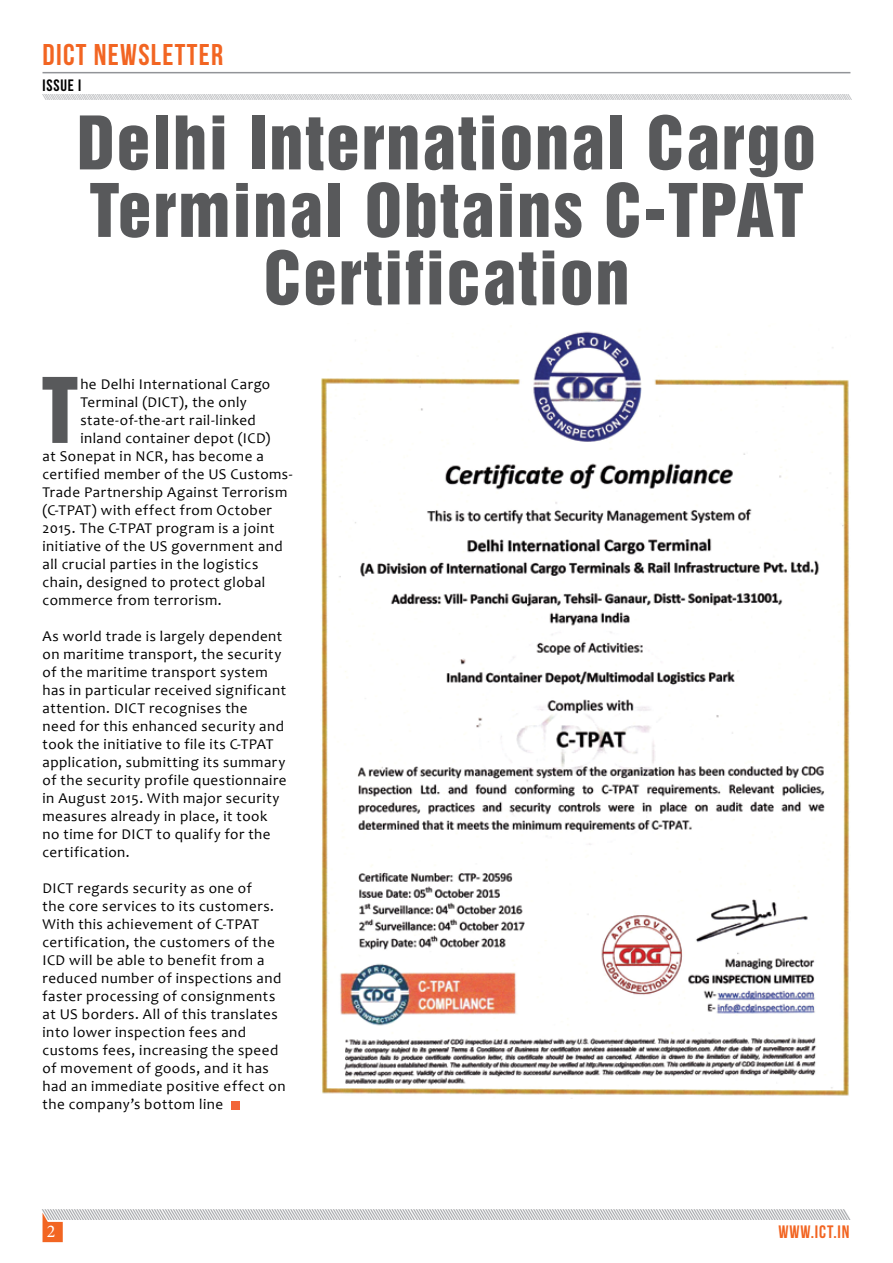
<style>
.page{position:relative;width:893px;height:1263px;background:#fff}
.page>*{position:absolute;margin:0;border:0;box-sizing:border-box;transform-origin:0 0}
.t1{font:82.65px "Helvetica Inserat";color:#58595b}
.t2{font:67.5px/67.5px "Helvetica Inserat";letter-spacing:.03em;color:#58595b;text-align:center}
.t3{font:30px "Bebas Neue";letter-spacing:.045em;color:#f26522}
.t4{font:18px "Bebas Neue";letter-spacing:.05em;color:#f26522}
.t5{font:18px "Minion Pro";color:#fff}
.t6{font:16.5px "Bebas Neue";letter-spacing:.05em;color:#000}
.t7{font:15px/18px "Candara";letter-spacing:.035em;color:#000}
</style>
<div class="page">
<hr style="left:43px;top:72px;width:807px;height:1px;background:#929498">
<div style="left:231px;top:1101px;width:8px;height:9px;background:#f26539"></div>
<img style="left:321px;top:331px;width:529px;height:765px">
<svg style="left:42px;top:1213px;width:21px;height:29px"></svg>
<h3 class="t3" style="left:43px;top:38px;width:182px">DICT NEWSLETTER</h3>
<p class="t6" style="left:43px;top:76px;width:40px">ISSUE I</p>
<h2 class="t2" style="left:77px;top:111px;width:740px">Delhi International Cargo<br>Terminal Obtains C-TPAT<br>Certification</h2>
<h1 class="t1" style="left:42px;top:361px;width:38px">T</h1>
<p class="t7" style="left:80px;top:375px;width:191px">he Delhi International Cargo</p>
<p class="t7" style="left:80px;top:393px;width:168px">Terminal (DICT), the only</p>
<p class="t7" style="left:80px;top:411px;width:177px">state-of-the-art rail-linked</p>
<p class="t7" style="left:80px;top:429px;width:192px">inland container depot (ICD)</p>
<p class="t7" style="left:43px;top:447px;width:223px">at Sonepat in NCR, has become a</p>
<p class="t7" style="left:43px;top:465px;width:252px">certified member of the US Customs-</p>
<p class="t7" style="left:43px;top:483px;width:246px">Trade Partnership Against Terrorism</p>
<p class="t7" style="left:43px;top:501px;width:231px">(C-TPAT) with effect from October</p>
<p class="t7" style="left:43px;top:519px;width:233px">2015. The C-TPAT program is a joint</p>
<p class="t7" style="left:43px;top:537px;width:242px">initiative of the US government and</p>
<p class="t7" style="left:43px;top:555px;width:217px">all crucial parties in the logistics</p>
<p class="t7" style="left:43px;top:573px;width:224px">chain, designed to protect global</p>
<p class="t7" style="left:43px;top:591px;width:181px">commerce from terrorism.</p>
<p class="t7" style="left:43px;top:627px;width:246px">As world trade is largely dependent on maritime transport, the security of the maritime transport system has in particular received significant attention. DICT recognises the<br>need for this enhanced security and took the initiative to file its C-TPAT application, submitting its summary of the security profile questionnaire in August 2015. With major security measures already in place, it took no time for DICT to qualify for the certification.</p>
<p class="t7" style="left:43px;top:879px;width:245px">DICT regards security as one of<br>the core services to its customers.<br>With this achievement of C-TPAT certification, the customers of the ICD will be able to benefit from a reduced number of inspections and faster processing of consignments at US borders. All of this translates into lower inspection fees and customs fees, increasing the speed of movement of goods, and it has had an immediate positive effect on the company’s bottom line</p>
<p class="t5" style="left:47px;top:1219px;width:10px">2</p>
<p class="t4" style="left:778px;top:1221px;width:73px">WWW.ICT.IN</p>
</div>
